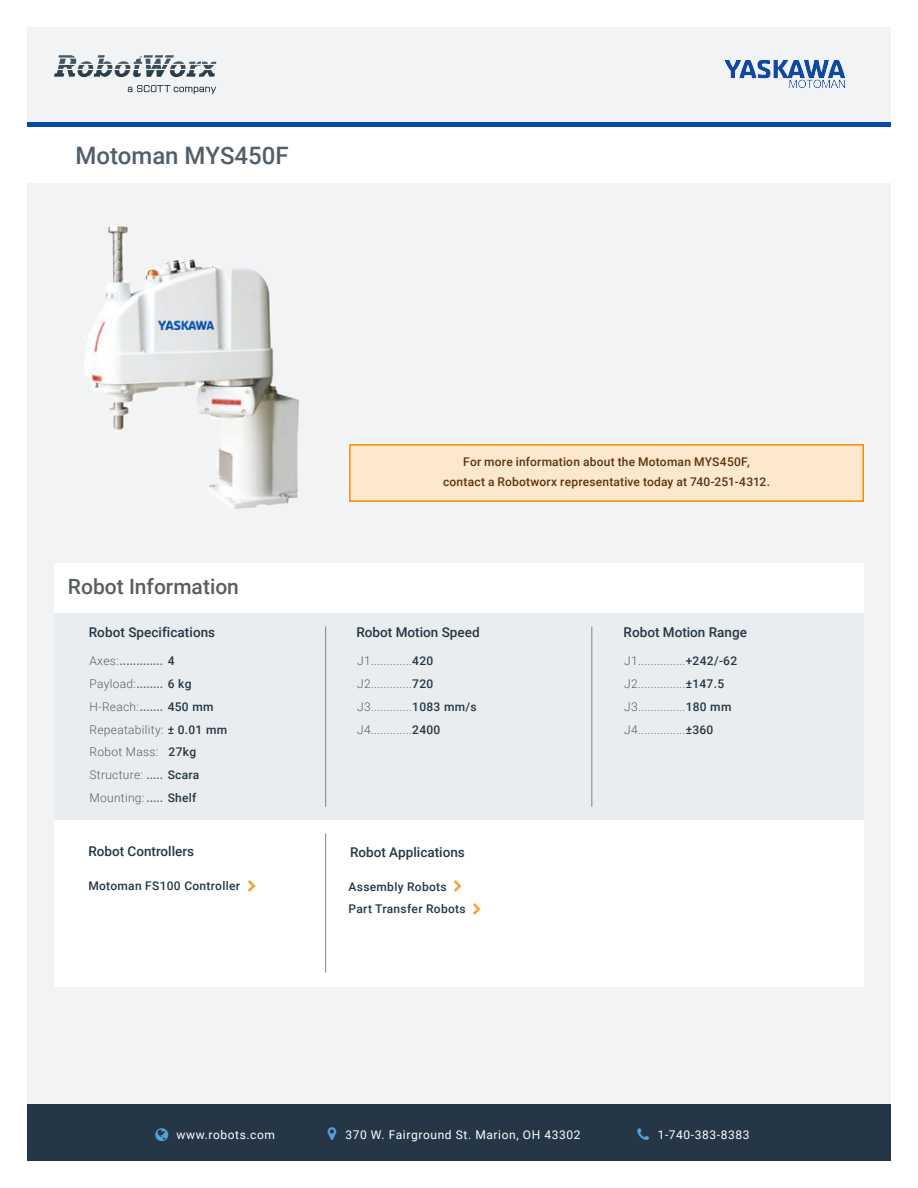
<style>
.page{position:relative;width:918px;height:1188px;background:#fff}
.page>*{position:absolute;margin:0;border:0;box-sizing:border-box;transform-origin:0 0}
.t1{font:500 24px "Roboto";color:#515f6b}
.t2{font:500 21px "Roboto";color:#595e61}
.t3{font:500 13.5px "Roboto";color:#253746}
.t4{font:300 12px/22.8px "Roboto";letter-spacing:.025em;color:#595e61}
.t5{font:500 12px/19.8px "Roboto";letter-spacing:.015em;color:#5e3311;text-align:center}
.t6{font:12px "Roboto";letter-spacing:.05em;color:#fff}
.t7{font:500 12px/22.8px "Roboto";letter-spacing:.025em;color:#253746}
.s1{font-weight:500}
.s2{font-weight:500;color:#253746}
</style>
<div class="page">
<div style="left:27px;top:27px;width:864px;height:1134px;background:#f1f3f4"></div>
<div style="left:54px;top:563px;width:810px;height:50px;background:#fff"></div>
<div style="left:54px;top:613px;width:810px;height:207px;background:#eaedef"></div>
<div style="left:54px;top:820px;width:810px;height:166px;background:#fff"></div>
<hr style="left:325px;top:627px;width:1px;height:180px;background:#768692">
<hr style="left:325px;top:834px;width:1px;height:139px;background:#768692">
<hr style="left:592px;top:627px;width:1px;height:180px;background:#768692">
<div style="left:27px;top:127px;width:864px;height:56px;background:#fff"></div>
<div style="left:27px;top:1105px;width:864px;height:56px;background:#253746"></div>
<img style="left:85px;top:226px;width:215px;height:283px">
<svg style="left:349px;top:444px;width:515px;height:58px;background:#fbe2c1"></svg>
<svg style="left:128px;top:85px;width:88px;height:9px"></svg>
<svg style="left:54px;top:55px;width:162px;height:22px"></svg>
<img style="left:724px;top:60px;width:121px;height:28px">
<div style="left:27px;top:122px;width:864px;height:5px;background:#0a4aa4"></div>
<h1 class="t1" style="left:76px;top:138px;width:215px">Motoman MYS450F</h1>
<h2 class="t2" style="left:68px;top:572px;width:173px">Robot Information</h2>
<p class="t3" style="left:89px;top:623px;width:128px">Robot Specifications</p>
<p class="t4" style="left:89px;top:649px;width:139px">Axes:<span class="s1">.............</span> <span class="s2">4<br></span>Payload:<span class="s1">........</span> <span class="s2">6 kg<br></span>H-Reach:<span class="s1">.......</span> <span class="s2">450 mm<br></span>Repeatability: <span class="s2">± 0.01 mm<br></span>Robot Mass: <span class="s2">27kg<br></span>Structure: <span class="s1">.....</span> <span class="s2">Scara<br></span>Mounting: <span class="s1">.....</span> <span class="s2">Shelf</span></p>
<p class="t3" style="left:88px;top:842px;width:107px">Robot Controllers</p>
<p class="t7" style="left:88px;top:874px;width:153px">Motoman FS100 Controller</p>
<p class="t5" style="left:443px;top:452px;width:328px">For more information about the Motoman MYS450F, contact a Robotworx representative today at 740-251-4312.</p>
<p class="t3" style="left:357px;top:623px;width:125px">Robot Motion Speed</p>
<p class="t4" style="left:357px;top:649px;width:121px">J1.............<span class="s2">420<br></span>J2.............<span class="s2">720<br></span>J3.............<span class="s2">1083 mm/s<br></span>J4.............<span class="s2">2400</span></p>
<p class="t3" style="left:350px;top:842px;width:116px">Robot Applications</p>
<p class="t7" style="left:349px;top:874px;width:119px">Assembly Robots<br>Part Transfer Robots</p>
<p class="t3" style="left:624px;top:623px;width:125px">Robot Motion Range</p>
<p class="t4" style="left:624px;top:649px;width:114px">J1...............<span class="s2">+242/-62<br></span>J2...............<span class="s2">±147.5<br></span>J3...............<span class="s2">180 mm<br></span>J4...............<span class="s2">±360</span></p>
<p class="t6" style="left:177px;top:1126px;width:100px">www.robots.com</p>
<p class="t6" style="left:345px;top:1126px;width:237px">370 W. Fairground St. Marion, OH 43302</p>
<p class="t6" style="left:658px;top:1126px;width:93px">1-740-383-8383</p>
</div>
